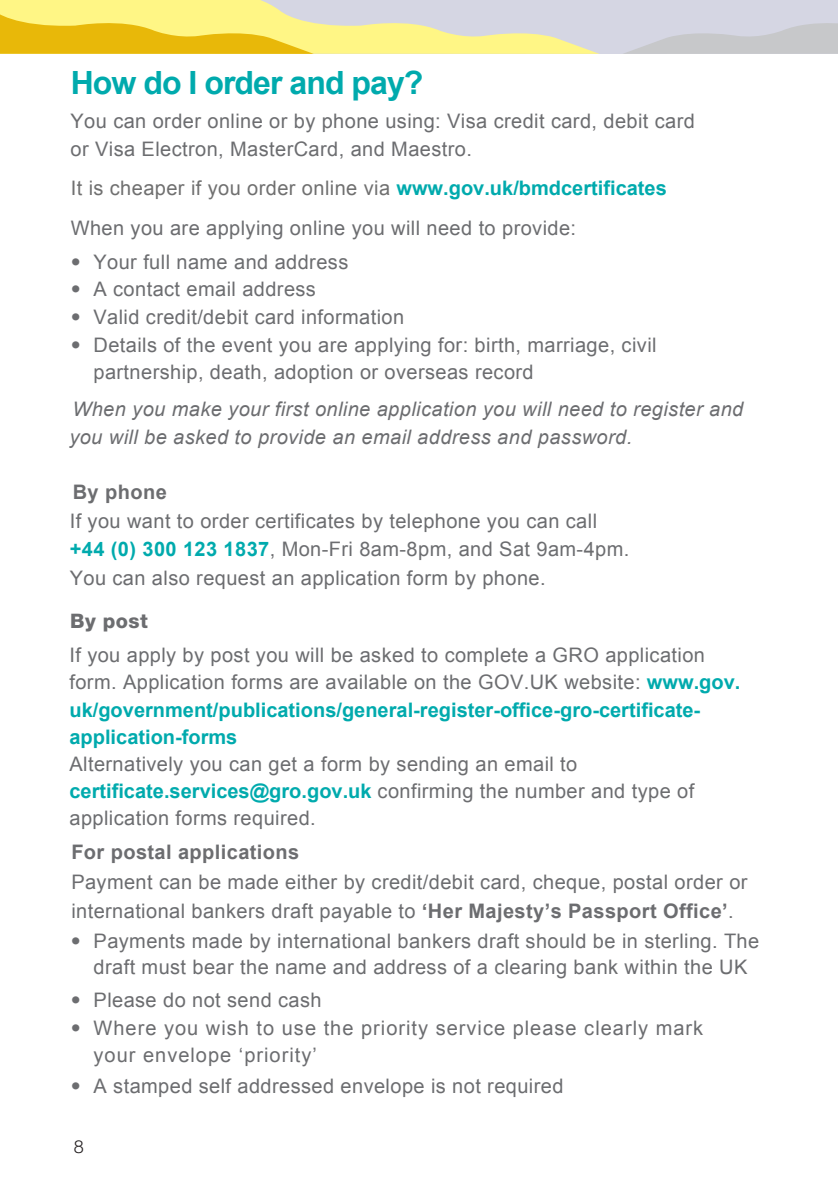
<style>
.page{position:relative;width:840px;height:1191px;background:#fff}
.page>*{position:absolute;margin:0;border:0;box-sizing:border-box;transform-origin:0 0}
.t1{font:700 32px "Arial";letter-spacing:-.03em;color:#00aaad}
.t2{font:20px/27.2px "Arial";letter-spacing:.02em;color:#6c6d70}
.t3{font:italic 20px/28.4px "Arial";letter-spacing:.02em;color:#6c6d70}
.t4{font:20px/26.8px "Arial";letter-spacing:.05em;color:#6c6d70}
.t5{font:700 20px "Arial";letter-spacing:.02em;color:#6c6d70}
.t6{font:800 20px "Helvetica Neue LT Pro";letter-spacing:.02em;color:#6c6d70}
.t7{font:300 18px "Helvetica Neue LT Pro";color:#231f20}
.s1{color:#707070}
.s2{font-weight:700;color:#00aaad}
.s3{font-family:"Helvetica Neue LT Pro";font-weight:300}
.s4{font-weight:700}
</style>
<div class="page">
<svg style="left:0;top:0;width:837px;height:54px;background:#e4da9e"></svg>
<h1 class="t1" style="left:71px;top:62px;width:354px">How do I order and pay?</h1>
<p class="t2" style="left:70px;top:107px;width:625px;line-height:28.6px">You can order online or by phone using: Visa credit card, debit card or Visa Electron, MasterCard, and Maestro.</p>
<p class="t2" style="left:71px;top:168px;width:597px;line-height:40.4px"><span class="s1">It is cheaper if you order online via</span> <span class="s2">www.gov.uk/bmdcertificates<br></span>When you are applying online you will need to provide:</p>
<p class="t2" style="left:71px;top:248px;width:279px"><span class="s3">•</span> Your full name and address</p>
<p class="t2" style="left:71px;top:276px;width:246px"><span class="s3">•</span> A contact email address</p>
<p class="t2" style="left:71px;top:304px;width:335px"><span class="s3">•</span> Valid credit/debit card information</p>
<p class="t2" style="left:93px;top:331px;width:564px;text-indent:-23px"><span class="s3">•</span> Details of the event you are applying for: birth, marriage, civil partnership, death, adoption or overseas record</p>
<p class="t3" style="left:69px;top:395px;width:675px">When you make your first online application you will need to register and you will be asked to provide an email address and password.</p>
<p class="t5" style="left:73px;top:479px;width:95px">By phone</p>
<p class="t2" style="left:70px;top:506px;width:561px;line-height:28.4px">If you want to order certificates by telephone you can call <span class="s2">+44 (0) 300 123 1837</span>, Mon-Fri 8am-8pm, and Sat 9am-4pm.<br>You can also request an application form by phone.</p>
<p class="t6" style="left:70px;top:609px;width:79px">By post</p>
<p class="t2" style="left:69px;top:641px;width:672px">If you apply by post you will be asked to complete a GRO application form. Application forms are available on the GOV.UK website: <span class="s2">www.gov. uk/government/publications/general-register-office-gro-certificate&shy;application-forms</span></p>
<p class="t2" style="left:69px;top:750px;width:626px">Alternatively you can get a form by sending an email to <span class="s2">certificate.services@gro.gov.uk</span> confirming the number and type of application forms required.</p>
<p class="t5" style="left:71px;top:839px;width:229px">For postal applications</p>
<p class="t2" style="left:71px;top:867px;width:677px;line-height:29.6px">Payment can be made either by credit/debit card, cheque, postal order or international bankers draft payable to <span class="s4">‘Her Majesty’s Passport Office’</span>.</p>
<p class="t2" style="left:71px;top:927px;width:689px;text-align:center"><span class="s3">•</span> Payments made by international bankers draft should be in sterling. The draft must bear the name and address of a clearing bank within the UK</p>
<p class="t2" style="left:71px;top:986px;width:252px"><span class="s3">•</span> Please do not send cash</p>
<p class="t4" style="left:93px;top:1014px;width:610px;text-indent:-23px"><span class="s3">•</span> Where you wish to use the priority service please clearly mark your envelope ‘priority’</p>
<p class="t2" style="left:71px;top:1072px;width:494px"><span class="s3">•</span> A stamped self addressed envelope is not required</p>
<p class="t7" style="left:74px;top:1135px;width:12px">8</p>
</div>
